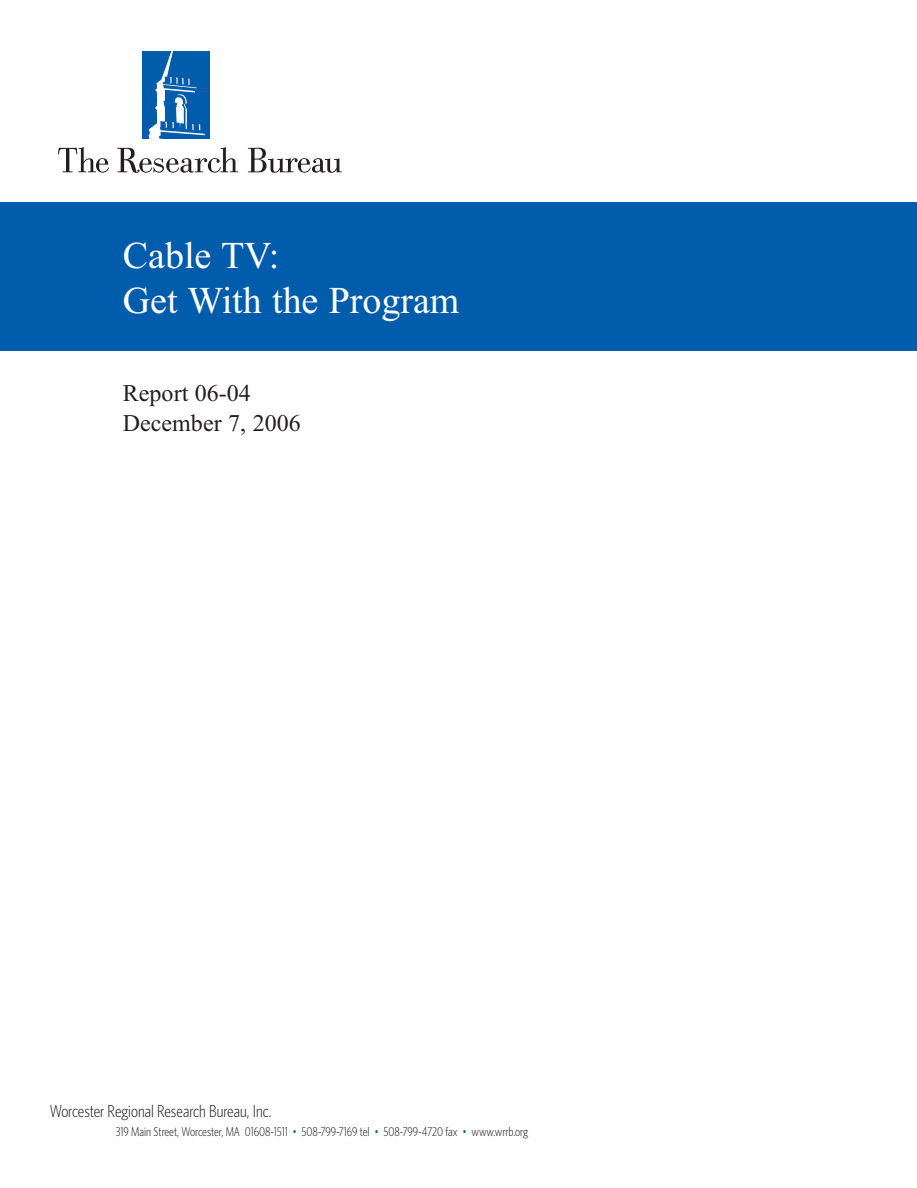
<style>
.page{position:relative;width:917px;height:1188px;background:#fff}
.page>*{position:absolute;margin:0;border:0;box-sizing:border-box;transform-origin:0 0}
.t1{font:37.8px/45.5px "Times New Roman";color:#fff}
.t2{font:24px/30px "Times New Roman";color:#231f20}
.t3{font:300 17.25px "Whitney Condensed";color:#231f20}
.t4{font:300 12.75px "Whitney Condensed";color:#231f20}
.s1{color:#015dab}
</style>
<div class="page">
<svg style="left:58px;top:147px;width:51px;height:26px"></svg>
<svg style="left:117px;top:51px;width:121px;height:122px"></svg>
<svg style="left:247px;top:147px;width:95px;height:26px"></svg>
<div style="left:0;top:202px;width:916px;height:149px;background:#015dab"></div>
<h1 class="t1" style="left:123px;top:232px;width:338px">Cable TV:<br>Get With the Program</h1>
<h2 class="t2" style="left:123px;top:378px;width:179px">Report 06-04<br>December 7, 2006</h2>
<h3 class="t3" style="left:50px;top:1101px;width:223px">Worcester Regional Research Bureau, Inc.</h3>
<p class="t4" style="left:116px;top:1124px;width:414px">319 Main Street, Worcester, MA 01608-1511 <span class="s1">•</span> 508-799-7169 tel <span class="s1">•</span> 508-799-4720 fax <span class="s1">•</span> www.wrrb.org</p>
</div>
